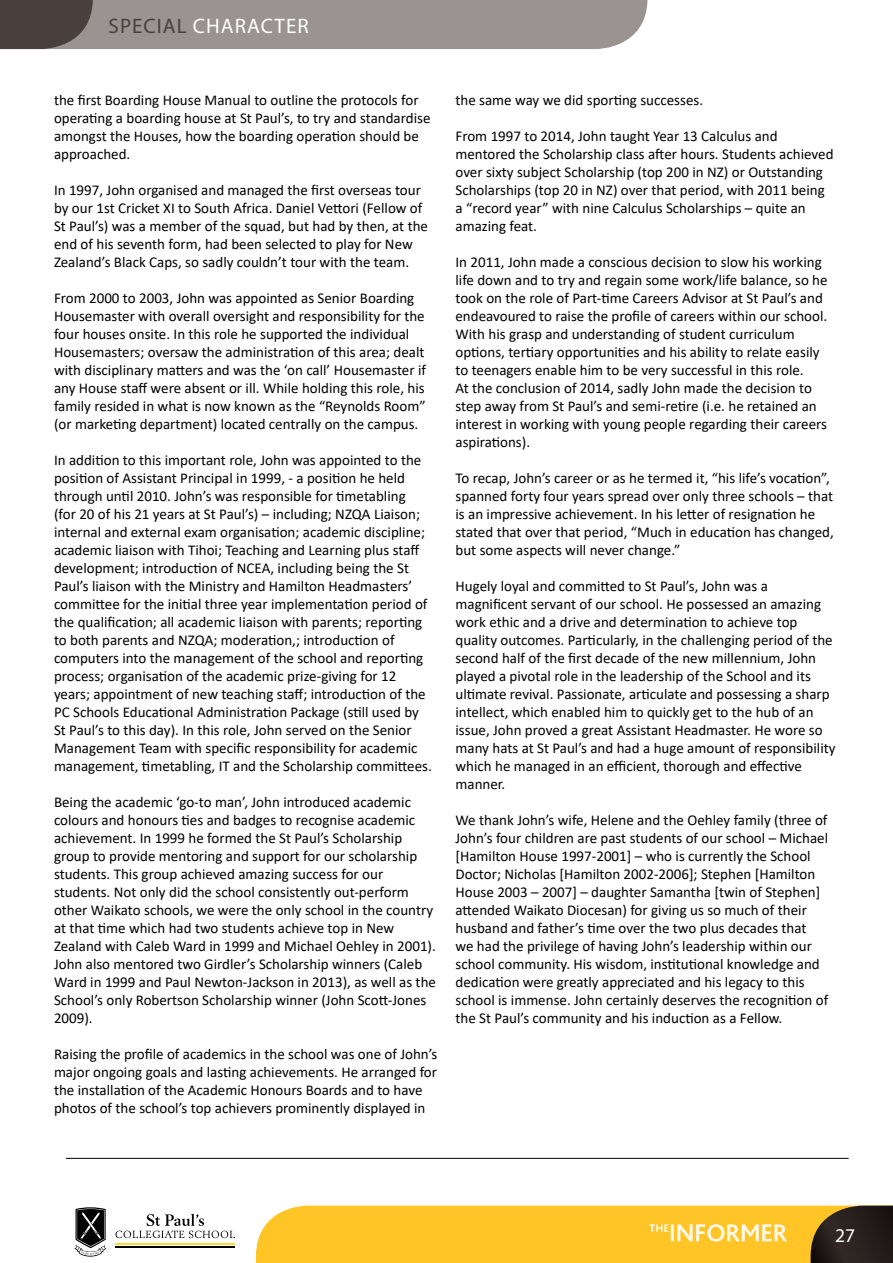
<style>
.page{position:relative;width:893px;height:1263px;background:#fff}
.page>*{position:absolute;margin:0;border:0;box-sizing:border-box;transform-origin:0 0}
.t1{font:21px "Myriad Pro";letter-spacing:.05em;color:#fff}
.t2{font:19.5px "Myriad Pro";color:#fff}
.t3{font:15px/18px "Calibri";color:#000}
.s1{color:#49403e}
</style>
<div class="page">
<svg style="left:0;top:0;width:647px;height:49px;background:#908a88"></svg>
<hr style="left:116px;top:1243px;width:119px;height:2px;background:#ffdd30">
<hr style="left:116px;top:1246px;width:119px;height:1px;background:#000">
<svg style="left:74px;top:1207px;width:32px;height:49px"></svg>
<svg style="left:116px;top:1213px;width:119px;height:25px"></svg>
<svg style="left:256px;top:1205px;width:637px;height:58px;background:#e6b32e"></svg>
<hr style="left:66px;top:1158px;width:783px;height:1px;background:#000">
<h1 class="t1" style="left:109px;top:13px;width:202px"><span class="s1">SPECIAL</span> CHARACTER</h1>
<p class="t3" style="left:54px;top:90px;width:378px">the first Boarding House Manual to outline the protocols for operating a boarding house at St Paul’s, to try and standardise amongst the Houses, how the boarding operation should be approached.</p>
<p class="t3" style="left:54px;top:180px;width:376px">In 1997, John organised and managed the first overseas tour by our 1st Cricket XI to South Africa. Daniel Vettori (Fellow of St Paul’s) was a member of the squad, but had by then, at the end of his seventh form, had been selected to play for New Zealand’s Black Caps, so sadly couldn’t tour with the team.</p>
<p class="t3" style="left:54px;top:288px;width:374px">From 2000 to 2003, John was appointed as Senior Boarding Housemaster with overall oversight and responsibility for the four houses onsite. In this role he supported the individual Housemasters; oversaw the administration of this area; dealt with disciplinary matters and was the ‘on call’ Housemaster if any House staff were absent or ill. While holding this role, his family resided in what is now known as the “Reynolds Room” (or marketing department) located centrally on the campus.</p>
<p class="t3" style="left:54px;top:450px;width:379px">In addition to this important role, John was appointed to the position of Assistant Principal in 1999, - a position he held through until 2010. John’s was responsible for timetabling<br>(for 20 of his 21 years at St Paul’s) – including; NZQA Liaison; internal and external exam organisation; academic discipline; academic liaison with Tihoi; Teaching and Learning plus staff development; introduction of NCEA, including being the St Paul’s liaison with the Ministry and Hamilton Headmasters’ committee for the initial three year implementation period of the qualification; all academic liaison with parents; reporting to both parents and NZQA; moderation,; introduction of computers into the management of the school and reporting process; organisation of the academic prize-giving for 12 years; appointment of new teaching staff; introduction of the PC Schools Educational Administration Package (still used by St Paul’s to this day). In this role, John served on the Senior Management Team with specific responsibility for academic management, timetabling, IT and the Scholarship committees.</p>
<p class="t3" style="left:54px;top:792px;width:383px">Being the academic ‘go-to man’, John introduced academic colours and honours ties and badges to recognise academic achievement. In 1999 he formed the St Paul’s Scholarship group to provide mentoring and support for our scholarship students. This group achieved amazing success for our students. Not only did the school consistently out-perform other Waikato schools, we were the only school in the country at that time which had two students achieve top in New Zealand with Caleb Ward in 1999 and Michael Oehley in 2001).<br>John also mentored two Girdler’s Scholarship winners (Caleb Ward in 1999 and Paul Newton-Jackson in 2013), as well as the School’s only Robertson Scholarship winner (John Scott-Jones 2009).</p>
<p class="t3" style="left:54px;top:1044px;width:385px">Raising the profile of academics in the school was one of John’s major ongoing goals and lasting achievements. He arranged for the installation of the Academic Honours Boards and to have photos of the school’s top achievers prominently displayed in</p>
<p class="t3" style="left:455px;top:90px;width:249px">the same way we did sporting successes.</p>
<p class="t3" style="left:455px;top:126px;width:380px">From 1997 to 2014, John taught Year 13 Calculus and mentored the Scholarship class after hours. Students achieved over sixty subject Scholarship (top 200 in NZ) or Outstanding Scholarships (top 20 in NZ) over that period, with 2011 being a “record year” with nine Calculus Scholarships – quite an amazing feat.</p>
<p class="t3" style="left:455px;top:252px;width:374px">In 2011, John made a conscious decision to slow his working life down and to try and regain some work/life balance, so he took on the role of Part-time Careers Advisor at St Paul’s and endeavoured to raise the profile of careers within our school.<br>With his grasp and understanding of student curriculum options, tertiary opportunities and his ability to relate easily to teenagers enable him to be very successful in this role.<br>At the conclusion of 2014, sadly John made the decision to step away from St Paul’s and semi-retire (i.e. he retained an interest in working with young people regarding their careers aspirations).</p>
<p class="t3" style="left:455px;top:468px;width:380px">To recap, John’s career or as he termed it, “his life’s vocation”, spanned forty four years spread over only three schools – that is an impressive achievement. In his letter of resignation he stated that over that period, “Much in education has changed, but some aspects will never change.”</p>
<p class="t3" style="left:455px;top:576px;width:382px">Hugely loyal and committed to St Paul’s, John was a magnificent servant of our school. He possessed an amazing work ethic and a drive and determination to achieve top quality outcomes. Particularly, in the challenging period of the second half of the first decade of the new millennium, John played a pivotal role in the leadership of the School and its ultimate revival. Passionate, articulate and possessing a sharp intellect, which enabled him to quickly get to the hub of an issue, John proved a great Assistant Headmaster. He wore so many hats at St Paul’s and had a huge amount of responsibility which he managed in an efficient, thorough and effective manner.</p>
<p class="t3" style="left:455px;top:810px;width:374px">We thank John’s wife, Helene and the Oehley family (three of John’s four children are past students of our school – Michael [Hamilton House 1997-2001] – who is currently the School Doctor; Nicholas [Hamilton 2002-2006]; Stephen [Hamilton House 2003 – 2007] – daughter Samantha [twin of Stephen] attended Waikato Diocesan) for giving us so much of their husband and father’s time over the two plus decades that we had the privilege of having John’s leadership within our school community. His wisdom, institutional knowledge and dedication were greatly appreciated and his legacy to this school is immense. John certainly deserves the recognition of the St Paul’s community and his induction as a Fellow.</p>
<h2 class="t2" style="left:835px;top:1224px;width:22px">27</h2>
</div>
